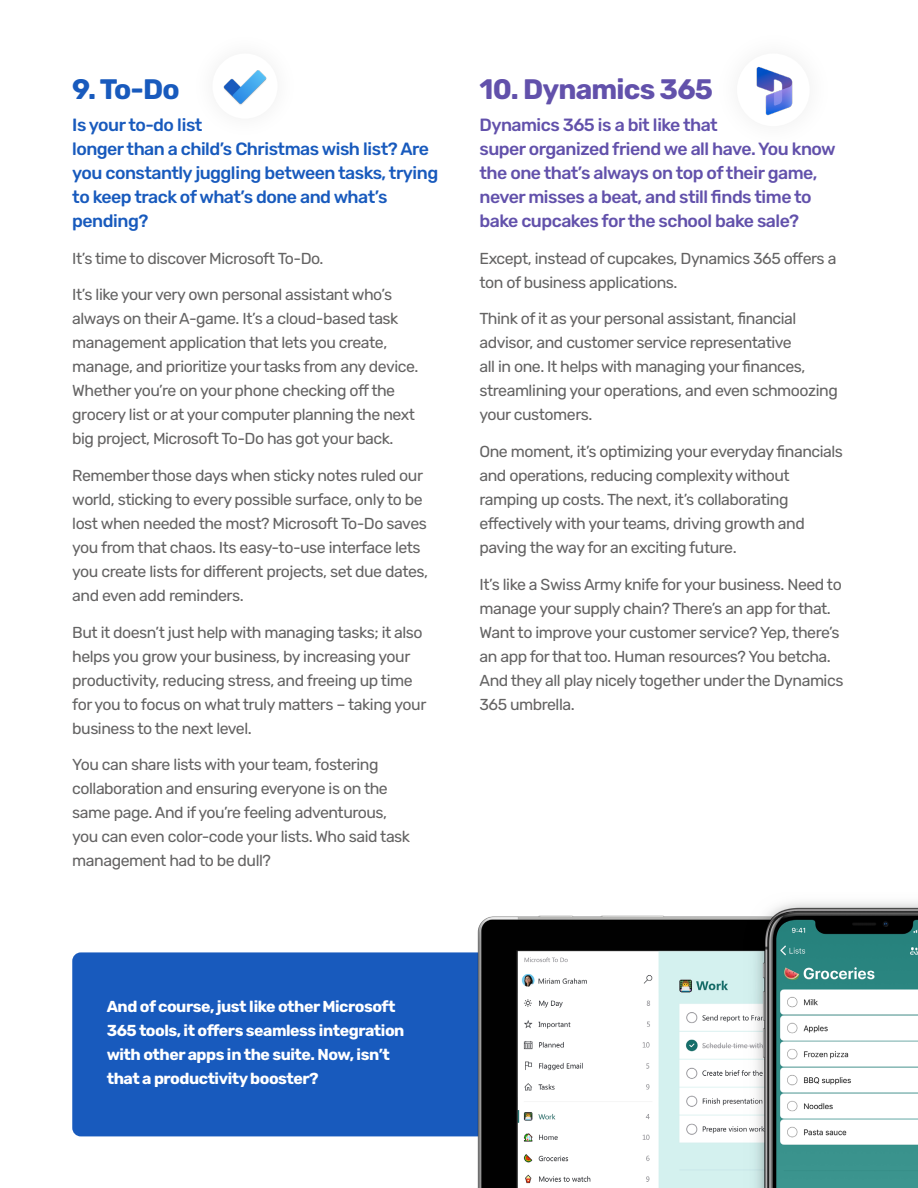
<style>
.page{position:relative;width:918px;height:1188px;background:#fff}
.page>*{position:absolute;margin:0;border:0;box-sizing:border-box;transform-origin:0 0}
.t1{font:700 28.2px "Rubik";letter-spacing:-.03em;color:#6251ab}
.t2{font:700 28.2px "Rubik";color:#185abd}
.t3{font:500 17.7px/24px "Rubik";letter-spacing:-.03em;color:#6251ab}
.t4{font:500 17.7px/24px "Rubik";letter-spacing:-.03em;color:#185abd}
.t5{font:15.9px/24px "Rubik";letter-spacing:-.03em;color:#646363}
.t6{font:700 15.9px/24px "Rubik";letter-spacing:-.03em;color:#fff}
</style>
<div class="page">
<div style="left:72px;top:952px;width:472px;height:184px;background:#185abd;border-radius:9px"></div>
<img style="left:224px;top:70px;width:43px;height:35px">
<img style="left:756px;top:66px;width:37px;height:50px">
<img style="left:445px;top:902px;width:473px;height:286px">
<h1 class="t2" style="left:72px;top:73px;width:109px">9. To-Do</h1>
<p class="t4" style="left:72px;top:113px;width:368px">Is your to-do list<br>longer than a child’s Christmas wish list? Are you constantly juggling between tasks, trying to keep track of what’s done and what’s pending?</p>
<p class="t5" style="left:72px;top:246px;width:253px">It’s time to discover Microsoft To-Do.</p>
<p class="t5" style="left:72px;top:283px;width:348px">It’s like your very own personal assistant who’s always on their A-game. It’s a cloud-based task management application that lets you create, manage, and prioritize your tasks from any device.<br>Whether you’re on your phone checking off the grocery list or at your computer planning the next big project, Microsoft To-Do has got your back.</p>
<p class="t5" style="left:72px;top:464px;width:357px">Remember those days when sticky notes ruled our world, sticking to every possible surface, only to be lost when needed the most? Microsoft To-Do saves you from that chaos. Its easy-to-use interface lets you create lists for different projects, set due dates, and even add reminders.</p>
<p class="t5" style="left:72px;top:621px;width:356px">But it doesn’t just help with managing tasks; it also helps you grow your business, by increasing your productivity, reducing stress, and freeing up time for you to focus on what truly matters – taking your business to the next level.</p>
<p class="t5" style="left:72px;top:753px;width:339px">You can share lists with your team, fostering collaboration and ensuring everyone is on the same page. And if you’re feeling adventurous, you can even color-code your lists. Who said task management had to be dull?</p>
<h1 class="t1" style="left:480px;top:73px;width:235px">10. Dynamics 365</h1>
<p class="t3" style="left:480px;top:113px;width:358px">Dynamics 365 is a bit like that<br>super organized friend we all have. You know the one that’s always on top of their game, never misses a beat, and still finds time to bake cupcakes for the school bake sale?</p>
<p class="t5" style="left:480px;top:246px;width:358px">Except, instead of cupcakes, Dynamics 365 offers a ton of business applications.</p>
<p class="t5" style="left:480px;top:307px;width:360px">Think of it as your personal assistant, financial advisor, and customer service representative<br>all in one. It helps with managing your finances, streamlining your operations, and even schmoozing your customers.</p>
<p class="t5" style="left:480px;top:440px;width:365px">One moment, it’s optimizing your everyday financials and operations, reducing complexity without ramping up costs. The next, it’s collaborating effectively with your teams, driving growth and paving the way for an exciting future.</p>
<p class="t5" style="left:480px;top:573px;width:365px">It’s like a Swiss Army knife for your business. Need to manage your supply chain? There’s an app for that.<br>Want to improve your customer service? Yep, there’s an app for that too. Human resources? You betcha.<br>And they all play nicely together under the Dynamics 365 umbrella.</p>
<p class="t6" style="left:107px;top:995px;width:299px">And of course, just like other Microsoft 365 tools, it offers seamless integration with other apps in the suite. Now, isn’t that a productivity booster?</p>
</div>
